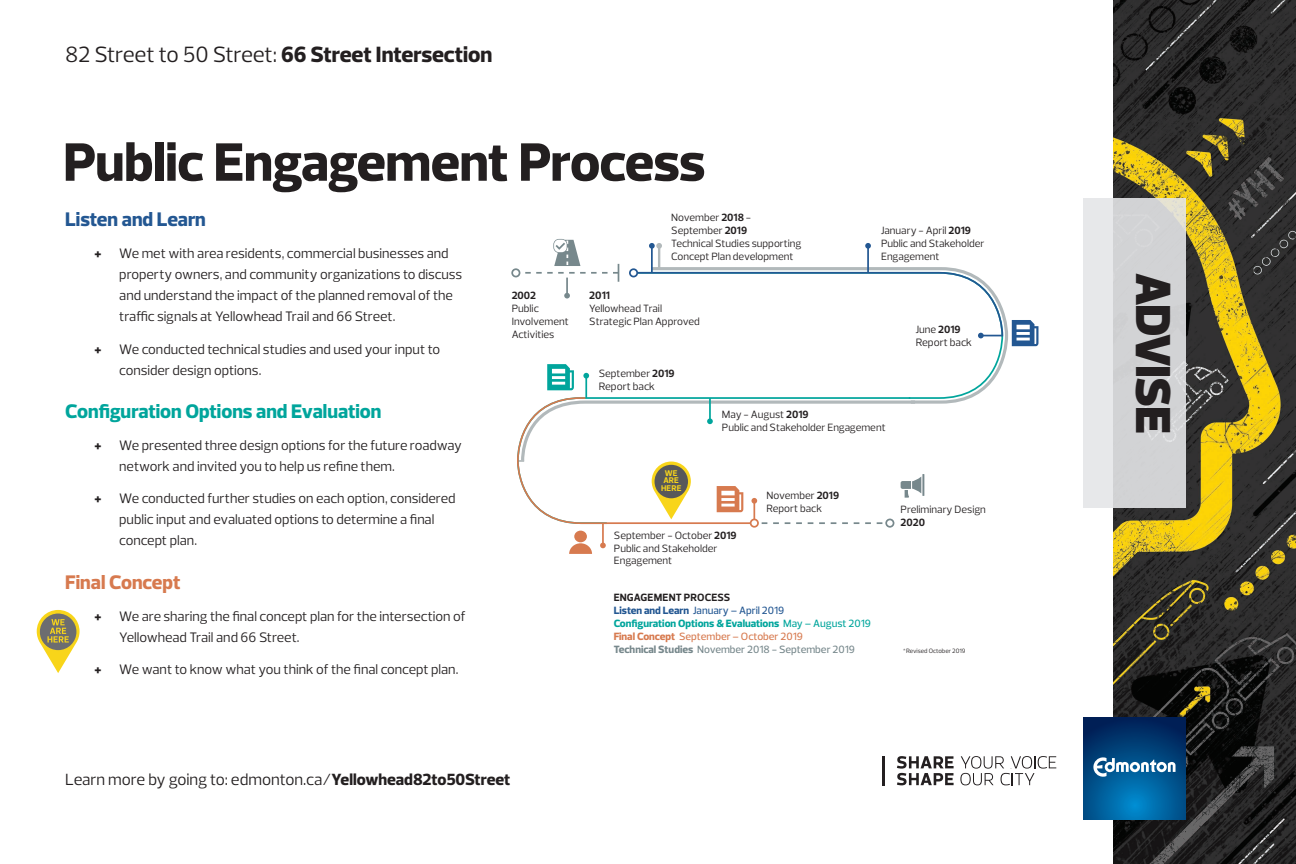
<style>
.page{position:relative;width:1296px;height:864px;background:#fff}
.page>*{position:absolute;margin:0;border:0;box-sizing:border-box;transform-origin:0 0}
.t1{font:800 55px "Prelo";letter-spacing:-.015em;color:#231f20}
.t2{font:900 50px "Prelo";letter-spacing:-.03em;color:#231f20}
.t3{font:800 22.5px "Prelo";letter-spacing:-.005em;color:#231f20}
.t4{font:800 20px "Prelo";color:#00a59c}
.t5{font:800 20px "Prelo";color:#235792}
.t6{font:800 20px "Prelo";color:#d77a4f}
.t7{font:16.5px "Prelo";letter-spacing:-.005em;color:#231f20}
.t8{font:14px/21px "Prelo";letter-spacing:-.005em;color:#231f20}
.t9{font:800 14px "Prelo";color:#231f20}
.t10{font:10.9px "Prelo";color:#231f20}
.t11{font:700 10.9px "Prelo";color:#231f20}
.t12{font:10.75px/12.8px "Prelo";color:#231f20}
.t13{font:800 10.75px/12.8px "Prelo";color:#00a59c}
.t14{font:700 10.75px "Prelo";color:#231f20}
.t15{font:700 8.4px/7.8px "Prelo";letter-spacing:.015em;color:#f8d51a;text-align:center}
.t16{font:6.35px "Prelo";color:#231f20}
.s1{font-weight:400}
.s2{font-weight:700}
.s3{font-weight:700;color:#231f20}
.s4{color:#235792}
.s5{font-weight:500;color:#235792}
.s6{font-weight:500}
.s7{color:#d77a4f}
.s8{font-weight:500;color:#d77a4f}
.s9{color:#77888c}
.s10{font-weight:500;color:#77888c}
.s11{font-weight:800}
</style>
<div class="page">
<img style="left:1112px;top:0;width:184px;height:864px">
<div style="left:1084px;top:199px;width:102px;height:309px;background:linear-gradient(to right,#e4e5e8,#cccdce)"></div>
<svg style="left:653px;top:266px;width:355px;height:138px"></svg>
<hr style="left:658px;top:247px;width:2px;height:21px;background:#b2b9bb">
<hr style="left:651px;top:247px;width:2px;height:26px;background:#235792">
<svg style="left:649px;top:243px;width:13px;height:6px"></svg>
<hr style="left:867px;top:247px;width:2px;height:26px;background:#235792">
<svg style="left:865px;top:243px;width:6px;height:6px"></svg>
<hr style="left:585px;top:377px;width:2px;height:21px;background:#00a59c">
<svg style="left:583px;top:373px;width:6px;height:6px"></svg>
<svg style="left:600px;top:543px;width:6px;height:5px"></svg>
<hr style="left:602px;top:523px;width:2px;height:21px;background:#d77a4f">
<svg style="left:653px;top:338px;width:351px;height:62px"></svg>
<svg style="left:1012px;top:320px;width:26px;height:26px"></svg>
<svg style="left:547px;top:364px;width:27px;height:26px"></svg>
<div style="left:574px;top:531px;width:13px;height:11px;background:#d77a4f;border-radius:50%"></div>
<svg style="left:569px;top:543px;width:23px;height:11px"></svg>
<div style="left:511px;top:268px;width:9px;height:9px;border:2px solid #77888c;border-radius:50%"></div>
<svg style="left:514px;top:239px;width:105px;height:60px"></svg>
<div style="left:885px;top:519px;width:9px;height:9px;border:2px solid #77888c;border-radius:50%"></div>
<svg style="left:632px;top:271px;width:372px;height:67px"></svg>
<div style="left:630px;top:269px;width:7px;height:8px;background:#fff;border-radius:50%"></div>
<div style="left:629px;top:268px;width:9px;height:9px;border:2px solid #235792;border-radius:50%"></div>
<div style="left:750px;top:519px;width:9px;height:9px;border:2px solid #d77a4f;border-radius:50%"></div>
<svg style="left:517px;top:396px;width:407px;height:129px"></svg>
<svg style="left:37px;top:610px;width:43px;height:63px"></svg>
<svg style="left:897px;top:756px;width:57px;height:29px"></svg>
<svg style="left:960px;top:756px;width:96px;height:29px"></svg>
<hr style="left:882px;top:756px;width:3px;height:29px;background:#231f20">
<svg style="left:1083px;top:717px;width:103px;height:102px;background:#004a84"></svg>
<svg style="left:1093px;top:757px;width:83px;height:20px"></svg>
<h3 class="t3" style="left:65px;top:40px;width:429px"><span class="s1">82 Street to 50 Street:</span> 66 Street Intersection</h3>
<h1 class="t1" style="left:63px;top:128px;width:644px">Public Engagement Process</h1>
<h3 class="t5" style="left:65px;top:207px;width:142px">Listen and Learn</h3>
<p class="t9" style="left:94px;top:245px;width:8px">+</p>
<p class="t8" style="left:119px;top:243px;width:344px">We met with area residents, commercial businesses and property owners, and community organizations to discuss and understand the impact of the planned removal of the traffic signals at Yellowhead Trail and 66 Street.</p>
<p class="t9" style="left:94px;top:340px;width:8px">+</p>
<p class="t8" style="left:119px;top:338px;width:323px">We conducted technical studies and used your input to consider design options.</p>
<h3 class="t4" style="left:65px;top:399px;width:318px">Configuration Options and Evaluation</h3>
<p class="t9" style="left:94px;top:437px;width:8px">+</p>
<p class="t8" style="left:119px;top:435px;width:344px">We presented three design options for the future roadway network and invited you to help us refine them.</p>
<p class="t9" style="left:94px;top:490px;width:8px">+</p>
<p class="t8" style="left:119px;top:488px;width:338px">We conducted further studies on each option, considered public input and evaluated options to determine a final concept plan.</p>
<h3 class="t6" style="left:65px;top:569px;width:117px">Final Concept</h3>
<p class="t9" style="left:94px;top:607px;width:8px">+</p>
<p class="t8" style="left:119px;top:606px;width:348px">We are sharing the final concept plan for the intersection of<br>Yellowhead Trail and 66 Street.</p>
<p class="t9" style="left:94px;top:661px;width:8px">+</p>
<p class="t8" style="left:119px;top:659px;width:341px">We want to know what you think of the final concept plan.</p>
<p class="t14" style="left:512px;top:289px;width:26px">2002</p>
<p class="t12" style="left:512px;top:302px;width:59px;line-height:13px">Public<br>Involvement<br>Activities</p>
<p class="t12" style="left:671px;top:211px;width:132px">November <span class="s2">2018</span> -<br>September <span class="s2">2019<br></span>Technical Studies supporting<br>Concept Plan development</p>
<p class="t11" style="left:589px;top:289px;width:22px">2011</p>
<p class="t12" style="left:589px;top:302px;width:112px">Yellowhead Trail<br>Strategic Plan Approved</p>
<p class="t12" style="left:599px;top:367px;width:77px">September <span class="s2">2019</span></p>
<p class="t10" style="left:599px;top:380px;width:58px">Report back</p>
<p class="t12" style="left:881px;top:224px;width:105px">January - April <span class="s2">2019<br></span>Public and Stakeholder<br>Engagement</p>
<p class="t12" style="left:916px;top:323px;width:46px">June <span class="s2">2019</span></p>
<p class="t10" style="left:916px;top:336px;width:58px">Report back</p>
<p class="t15" style="left:661px;top:469px;width:22px">WE<br>ARE<br>HERE</p>
<p class="t12" style="left:722px;top:408px;width:165px">May - August <span class="s2">2019<br></span>Public and Stakeholder Engagement</p>
<p class="t12" style="left:767px;top:489px;width:74px">November <span class="s2">2019<br></span>Report back</p>
<p class="t12" style="left:614px;top:529px;width:124px">September - October <span class="s2">2019<br></span>Public and Stakeholder<br>Engagement</p>
<p class="t13" style="left:614px;top:591px;width:259px"><span class="s3">ENGAGEMENT PROCESS<br></span><span class="s4">Listen and Learn</span> <span class="s5">January – April 2019<br></span>Configuration Options &amp; Evaluations <span class="s6">May – August 2019<br></span><span class="s7">Final Concept</span> <span class="s8">September – October 2019<br></span><span class="s9">Technical Studies</span> <span class="s10">November 2018 - September 2019</span></p>
<p class="t12" style="left:901px;top:503px;width:87px">Preliminary Design</p>
<p class="t14" style="left:901px;top:516px;width:26px">2020</p>
<p class="t16" style="left:903px;top:647px;width:64px">*Revised October 2019</p>
<p class="t7" style="left:65px;top:769px;width:447px">Learn more by going to: edmonton.ca/<span class="s11">Yellowhead82to50Street</span></p>
<h2 class="t2" style="left:1184px;top:273px;width:162px;rotate:90deg">ADVISE</h2>
</div>
